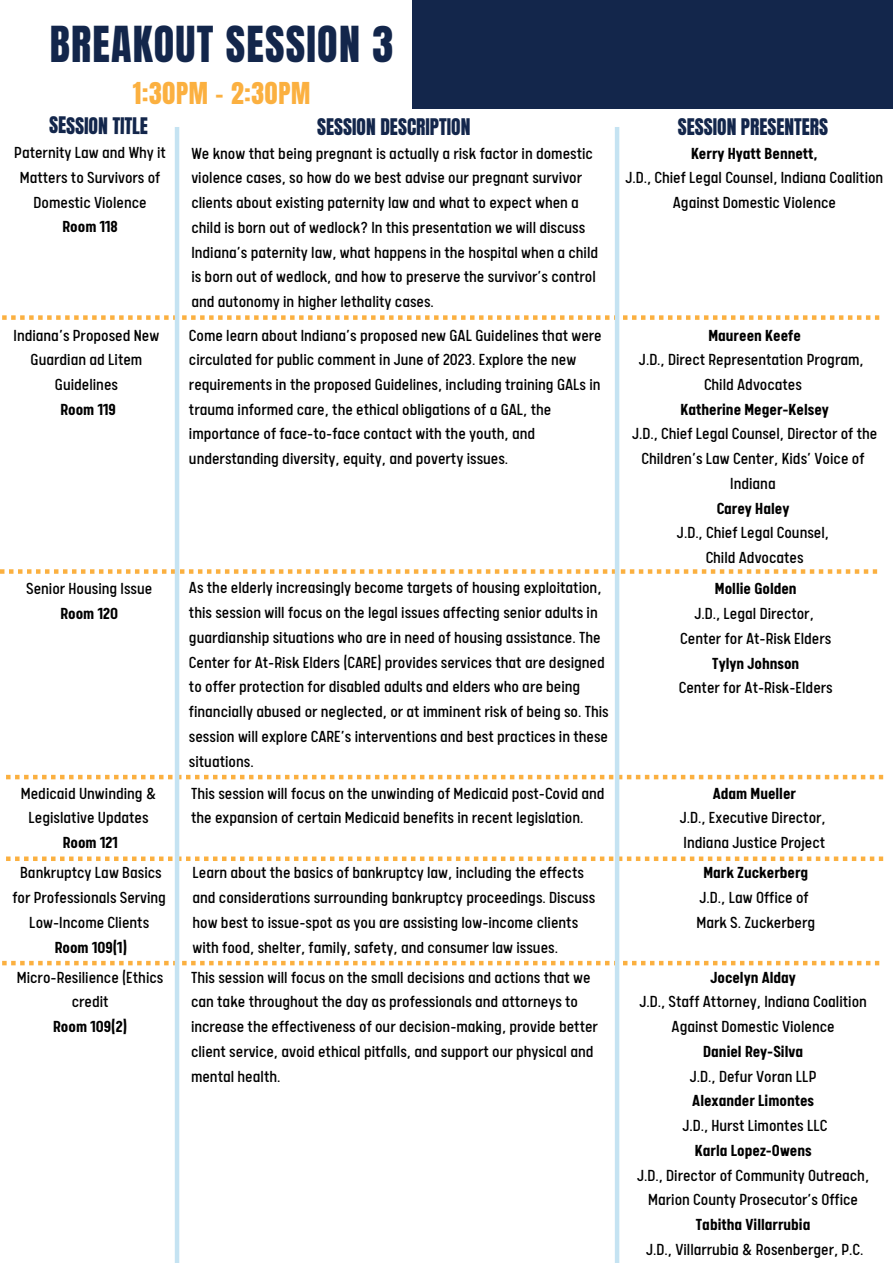
<style>
.page{position:relative;width:893px;height:1264px;background:#fff}
.page>*{position:absolute;margin:0;border:0;box-sizing:border-box;transform-origin:0 0}
.t1{font:42.15px "Anton";letter-spacing:.03em;color:#13264b}
.t2{font:25.65px "Anton";letter-spacing:.03em;color:#fbb040}
.t3{font:19.5px "Anton";color:#13264b}
.t4{font:18px/24.8px "Calps Sans";color:#000;text-align:center}
.t5{font:700 18px "Calps Sans";color:#000}
</style>
<div class="page">
<div style="left:412px;top:0;width:480px;height:109px;background:#13264b"></div>
<svg style="left:2px;top:315px;width:877px;height:5px"></svg>
<svg style="left:0;top:569px;width:877px;height:4px"></svg>
<svg style="left:6px;top:774px;width:877px;height:5px"></svg>
<svg style="left:6px;top:856px;width:877px;height:5px"></svg>
<svg style="left:2px;top:960px;width:877px;height:5px"></svg>
<div style="left:614px;top:127px;width:5px;height:1135px;background:#c5e3f2"></div>
<hr style="left:175px;top:127px;width:4px;height:1135px;background:#c5e3f2">
<p class="t1" style="left:50px;top:14px;width:345px">BREAKOUT SESSION 3</p>
<p class="t2" style="left:133px;top:74px;width:179px">1:30PM - 2:30PM</p>
<p class="t3" style="left:50px;top:111px;width:100px;rotate:1deg">SESSION TITLE</p>
<p class="t3" style="left:317px;top:113px;width:155px">SESSION DESCRIPTION</p>
<p class="t3" style="left:677px;top:113px;width:152px">SESSION PRESENTERS</p>
<p class="t4" style="left:14px;top:143px;width:153px">Paternity Law and Why it<br>Matters to Survivors of<br>Domestic Violence</p>
<p class="t5" style="left:62px;top:219px;width:57px">Room 118</p>
<p class="t4" style="left:14px;top:325px;width:147px">Indiana’s Proposed New<br>Guardian ad Litem<br>Guidelines</p>
<p class="t5" style="left:60px;top:402px;width:57px">Room 119</p>
<p class="t4" style="left:26px;top:579px;width:128px">Senior Housing Issue</p>
<p class="t5" style="left:60px;top:606px;width:59px">Room 120</p>
<p class="t4" style="left:21px;top:783px;width:137px">Medicaid Unwinding &amp;<br>Legislative Updates</p>
<p class="t5" style="left:63px;top:835px;width:56px">Room 121</p>
<p class="t4" style="left:12px;top:862px;width:155px">Bankruptcy Law Basics for Professionals Serving<br>Low-Income Clients</p>
<p class="t5" style="left:55px;top:939px;width:74px">Room 109(1)</p>
<p class="t4" style="left:17px;top:967px;width:148px">Micro-Resilience (Ethics credit</p>
<p class="t5" style="left:53px;top:1019px;width:75px">Room 109(2)</p>
<p class="t4" style="left:191px;top:143px;width:408px;text-align:left">We know that being pregnant is actually a risk factor in domestic violence cases, so how do we best advise our pregnant survivor clients about existing paternity law and what to expect when a child is born out of wedlock? In this presentation we will discuss Indiana’s paternity law, what happens in the hospital when a child is born out of wedlock, and how to preserve the survivor’s control and autonomy in higher lethality cases.</p>
<p class="t5" style="left:691px;top:145px;width:128px">Kerry Hyatt Bennett,</p>
<p class="t4" style="left:625px;top:168px;width:259px">J.D., Chief Legal Counsel, Indiana Coalition<br>Against Domestic Violence</p>
<p class="t4" style="left:189px;top:325px;width:414px;text-align:left">Come learn about Indiana’s proposed new GAL Guidelines that were circulated for public comment in June of 2023. Explore the new requirements in the proposed Guidelines, including training GALs in trauma informed care, the ethical obligations of a GAL, the importance of face-to-face contact with the youth, and understanding diversity, equity, and poverty issues.</p>
<p class="t5" style="left:708px;top:327px;width:94px">Maureen Keefe</p>
<p class="t4" style="left:639px;top:350px;width:226px">J.D., Direct Representation Program,</p>
<p class="t4" style="left:704px;top:374px;width:99px">Child Advocates</p>
<p class="t5" style="left:680px;top:402px;width:150px">Katherine Meger-Kelsey</p>
<p class="t4" style="left:632px;top:424px;width:247px">J.D., Chief Legal Counsel, Director of the<br>Children’s Law Center, Kids’ Voice of<br>Indiana</p>
<p class="t5" style="left:716px;top:500px;width:74px">Carey Haley</p>
<p class="t4" style="left:677px;top:523px;width:153px">J.D., Chief Legal Counsel,</p>
<p class="t4" style="left:705px;top:547px;width:99px">Child Advocates</p>
<p class="t4" style="left:189px;top:578px;width:421px;text-align:left">As the elderly increasingly become targets of housing exploitation, this session will focus on the legal issues affecting senior adults in guardianship situations who are in need of housing assistance. The Center for At-Risk Elders (CARE) provides services that are designed to offer protection for disabled adults and elders who are being financially abused or neglected, or at imminent risk of being so. This session will explore CARE’s interventions and best practices in these situations.</p>
<p class="t5" style="left:715px;top:581px;width:83px">Mollie Golden</p>
<p class="t4" style="left:694px;top:603px;width:121px">J.D., Legal Director,</p>
<p class="t4" style="left:680px;top:628px;width:153px">Center for At-Risk Elders</p>
<p class="t5" style="left:712px;top:655px;width:88px">Tylyn Johnson</p>
<p class="t4" style="left:678px;top:678px;width:155px">Center for At-Risk-Elders</p>
<p class="t4" style="left:191px;top:783px;width:415px;text-align:left">This session will focus on the unwinding of Medicaid post-Covid and the expansion of certain Medicaid benefits in recent legislation.</p>
<p class="t5" style="left:712px;top:785px;width:85px">Adam Mueller</p>
<p class="t4" style="left:679px;top:808px;width:147px">J.D., Executive Director,</p>
<p class="t4" style="left:683px;top:832px;width:143px">Indiana Justice Project</p>
<p class="t4" style="left:192px;top:862px;width:404px;text-align:left">Learn about the basics of bankruptcy law, including the effects and considerations surrounding bankruptcy proceedings. Discuss how best to issue-spot as you are assisting low-income clients with food, shelter, family, safety, and consumer law issues.</p>
<p class="t5" style="left:703px;top:865px;width:106px">Mark Zuckerberg</p>
<p class="t4" style="left:699px;top:887px;width:111px">J.D., Law Office of</p>
<p class="t4" style="left:696px;top:912px;width:120px">Mark S. Zuckerberg</p>
<p class="t4" style="left:191px;top:967px;width:408px;text-align:left">This session will focus on the small decisions and actions that we can take throughout the day as professionals and attorneys to increase the effectiveness of our decision-making, provide better client service, avoid ethical pitfalls, and support our physical and mental health.</p>
<p class="t5" style="left:710px;top:969px;width:87px">Jocelyn Alday</p>
<p class="t4" style="left:639px;top:992px;width:229px">J.D., Staff Attorney, Indiana Coalition<br>Against Domestic Violence</p>
<p class="t5" style="left:703px;top:1043px;width:101px">Daniel Rey-Silva</p>
<p class="t4" style="left:689px;top:1066px;width:128px">J.D., Defur Voran LLP</p>
<p class="t5" style="left:692px;top:1093px;width:123px">Alexander Limontes</p>
<p class="t4" style="left:682px;top:1115px;width:146px">J.D., Hurst Limontes LLC</p>
<p class="t5" style="left:694px;top:1142px;width:118px">Karla Lopez-Owens</p>
<p class="t4" style="left:637px;top:1165px;width:233px">J.D., Director of Community Outreach,<br>Marion County Prosecutor’s Office</p>
<p class="t5" style="left:696px;top:1216px;width:116px">Tabitha Villarrubia</p>
<p class="t4" style="left:646px;top:1239px;width:219px">J.D., Villarrubia &amp; Rosenberger, P.C.</p>
</div>
